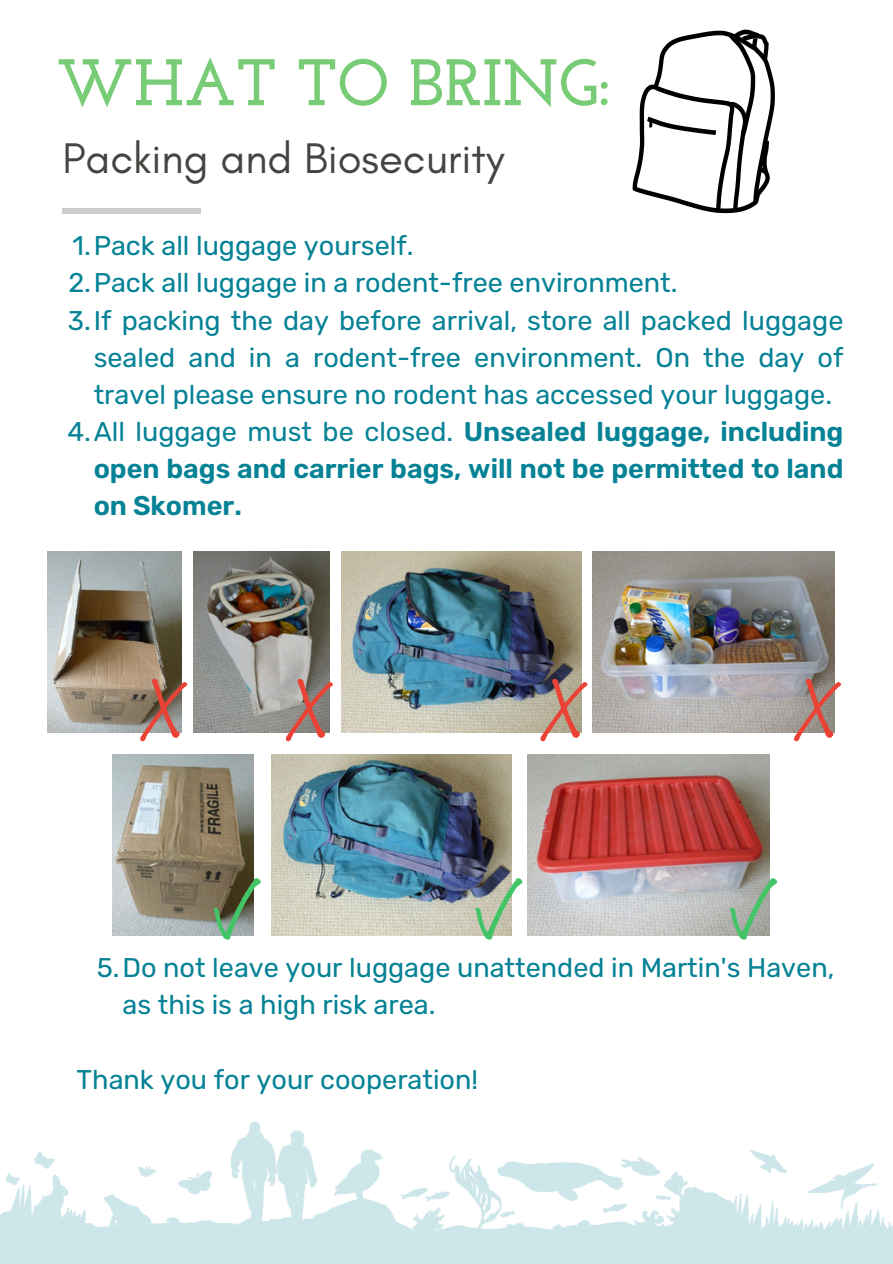
<style>
.page{position:relative;width:893px;height:1264px;background:#fff}
.page>*{position:absolute;margin:0;border:0;box-sizing:border-box;transform-origin:0 0}
.t1{font:700 65.55px "Josefin Slab";color:#78cc76}
.t2{font:43.65px "Glacial Indifference";color:#444440}
.t3{font:27px/37.2px "Rubik";color:#058295}
.t4{font:600 27px/37.2px "Rubik";color:#058295;text-align:justify}
.s1{font-weight:400}
</style>
<div class="page">
<div style="left:62px;top:208px;width:139px;height:5px;background:#ccc"></div>
<svg style="left:632px;top:30px;width:142px;height:183px"></svg>
<img style="left:48px;top:551px;width:134px;height:181px">
<img style="left:113px;top:754px;width:140px;height:181px">
<img style="left:193px;top:551px;width:136px;height:181px">
<img style="left:341px;top:551px;width:241px;height:181px">
<img style="left:271px;top:754px;width:241px;height:181px">
<img style="left:592px;top:551px;width:242px;height:181px">
<img style="left:527px;top:754px;width:242px;height:181px">
<svg style="left:140px;top:678px;width:47px;height:63px"></svg>
<svg style="left:286px;top:678px;width:47px;height:63px;background:#b18f89"></svg>
<svg style="left:540px;top:678px;width:47px;height:63px"></svg>
<svg style="left:793px;top:678px;width:48px;height:63px"></svg>
<svg style="left:214px;top:878px;width:47px;height:61px"></svg>
<svg style="left:475px;top:878px;width:47px;height:61px"></svg>
<svg style="left:730px;top:878px;width:47px;height:61px"></svg>
<img style="left:0;top:1121px;width:892px;height:142px">
<p class="t1" style="left:56px;top:56px;width:555px">WHAT TO BRING:</p>
<p class="t2" style="left:62px;top:131px;width:443px">Packing and Biosecurity</p>
<p class="t3" style="left:73px;top:227px;width:342px">1.Pack all luggage yourself.</p>
<p class="t3" style="left:68px;top:264px;width:610px">2.Pack all luggage in a rodent-free environment.</p>
<p class="t3" style="left:94px;top:302px;width:751px;text-align:justify;text-indent:-26px">3.If packing the day before arrival, store all packed luggage sealed and in a rodent-free environment. On the day of travel please ensure no rodent has accessed your luggage.</p>
<p class="t4" style="left:94px;top:413px;width:751px;text-indent:-26px"><span class="s1">4.All luggage must be closed.</span> Unsealed luggage, including open bags and carrier bags, will not be permitted to land on Skomer.</p>
<p class="t3" style="left:122px;top:949px;width:713px;text-indent:-26px">5.Do not leave your luggage unattended in Martin's Haven, as this is a high risk area.</p>
<p class="t3" style="left:77px;top:1060px;width:403px">Thank you for your cooperation!</p>
</div>
